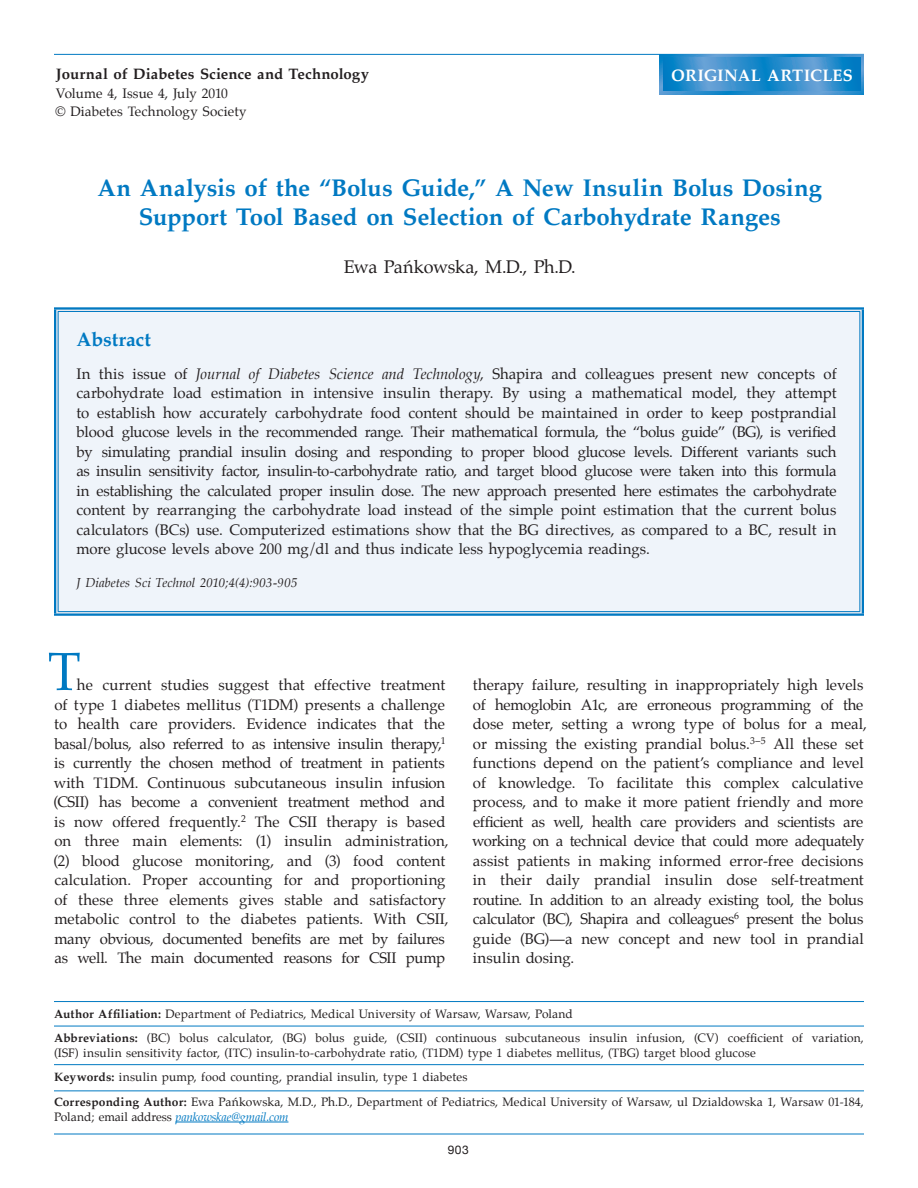
<style>
.page{position:relative;width:918px;height:1188px;background:#fff}
.page>*{position:absolute;margin:0;border:0;box-sizing:border-box;transform-origin:0 0}
.Body_Text{font:54px "Palatino";color:#0079c2}
.t1{font:700 24px/28.8px "Palatino";letter-spacing:-.005em;color:#0079c2;text-align:center}
.Subheads{font:700 19.5px "Palatino";letter-spacing:-.005em;color:#0079c2}
.Authors-Names{font:18px "Palatino";letter-spacing:-.015em;color:#231f20}
.t2{font:700 16.5px "Palatino";letter-spacing:.01em;color:#fff}
.Body_Text-2{font:15px/19.5px "Palatino";letter-spacing:-.005em;color:#231f20}
.Abstract_Text{font:15px/19.5px "Palatino";letter-spacing:.005em;color:#231f20;text-align:justify}
.t3{font:700 15px "Palatino";letter-spacing:.005em;color:#231f20}
.t4{font:13.5px/18px "Palatino";letter-spacing:.005em;color:#231f20}
.Subhead2{font:italic 12.75px "Palatino";letter-spacing:.005em;color:#231f20}
.t5{font:12px/14.4px "Palatino";letter-spacing:.01em;color:#231f20}
.t6{font:12px "Helvetica Neue";color:#231f20}
.s1{font-style:italic}
.s2{font-weight:700}
.s3{font-style:italic;color:#0079c2}
</style>
<div class="page">
<hr style="left:54px;top:1134px;width:810px;height:1px;background:#0079c2">
<hr style="left:176px;top:1122px;width:112px;height:1px;background:#0079c2">
<hr style="left:54px;top:1001px;width:810px;height:1px;background:#0079c2">
<hr style="left:54px;top:1026px;width:810px;height:1px;background:#0079c2">
<hr style="left:54px;top:1064px;width:810px;height:1px;background:#0079c2">
<hr style="left:54px;top:1090px;width:810px;height:1px;background:#0079c2">
<div style="left:56px;top:310px;width:806px;height:304px;background:#eff4fa"></div>
<svg style="left:56px;top:611px;width:806px;height:3px;background:#a2c7e1"></svg>
<div style="left:54px;top:307px;width:810px;height:5px;background:#ededf1"></div>
<svg style="left:56px;top:312px;width:2px;height:299px"></svg>
<svg style="left:860px;top:312px;width:2px;height:299px"></svg>
<hr style="left:58px;top:611px;width:802px;height:1px;background:#0079c2">
<hr style="left:54px;top:614px;width:810px;height:2px;background:#0079c2">
<hr style="left:54px;top:307px;width:810px;height:3px;background:#0079c2">
<hr style="left:58px;top:311px;width:802px;height:1px;background:#0079c2">
<hr style="left:54px;top:310px;width:2px;height:304px;background:#0079c2">
<hr style="left:58px;top:312px;width:1px;height:299px;background:#0079c2">
<hr style="left:859px;top:312px;width:1px;height:299px;background:#0079c2">
<hr style="left:862px;top:310px;width:2px;height:304px;background:#0079c2">
<hr style="left:54px;top:54px;width:810px;height:1px;background:#0079c2">
<svg style="left:660px;top:54px;width:204px;height:40px"></svg>
<svg style="left:663px;top:57px;width:198px;height:34px;background:#2f8ecc"></svg>
<p class="t3" style="left:56px;top:61px;width:315px">Journal of Diabetes Science and Technology</p>
<p class="t4" style="left:55px;top:85px;width:193px">Volume 4, Issue 4, July 2010<br>© Diabetes Technology Society</p>
<p class="t2" style="left:671px;top:62px;width:183px">ORIGINAL ARTICLES</p>
<p class="t1" style="left:97px;top:173px;width:726px">An Analysis of the “Bolus Guide,” A New Insulin Bolus Dosing<br>Support Tool Based on Selection of Carbohydrate Ranges</p>
<p class="Authors-Names" style="left:344px;top:252px;width:234px">Ewa Pańkowska, M.D., Ph.D.</p>
<p class="Subheads" style="left:76px;top:322px;width:76px">Abstract</p>
<p class="Abstract_Text" style="left:76px;top:364px;width:762px">In this issue of <span class="s1">Journal of Diabetes Science and Technology</span>, Shapira and colleagues present new concepts of carbohydrate load estimation in intensive insulin therapy. By using a mathematical model, they attempt to establish how accurately carbohydrate food content should be maintained in order to keep postprandial blood glucose levels in the recommended range. Their mathematical formula, the “bolus guide” (BG), is verified by simulating prandial insulin dosing and responding to proper blood glucose levels. Different variants such as insulin sensitivity factor, insulin-to-carbohydrate ratio, and target blood glucose were taken into this formula in establishing the calculated proper insulin dose. The new approach presented here estimates the carbohydrate content by rearranging the carbohydrate load instead of the simple point estimation that the current bolus calculators (BCs) use. Computerized estimations show that the BG directives, as compared to a BC, result in more glucose levels above 200 mg/dl and thus indicate less hypoglycemia readings.</p>
<p class="Subhead2" style="left:76px;top:573px;width:222px">J Diabetes Sci Technol 2010;4(4):903-905</p>
<p class="Body_Text" style="left:48px;top:627px;width:35px">T</p>
<p class="Body_Text-2" style="left:54px;top:675px;width:396px;text-indent:23px">he current studies suggest that effective treatment of type 1 diabetes mellitus (T1DM) presents a challenge to health care providers. Evidence indicates that the basal/bolus, also referred to as intensive insulin therapy,<sup>1 </sup>is currently the chosen method of treatment in patients with T1DM. Continuous subcutaneous insulin infusion (CSII) has become a convenient treatment method and is now offered frequently.<sup>2</sup> The CSII therapy is based on three main elements: (1) insulin administration, (2) blood glucose monitoring, and (3) food content calculation. Proper accounting for and proportioning of these three elements gives stable and satisfactory metabolic control to the diabetes patients. With CSII, many obvious, documented benefits are met by failures as well. The main documented reasons for CSII pump</p>
<p class="Body_Text-2" style="left:472px;top:675px;width:396px">therapy failure, resulting in inappropriately high levels of hemoglobin A1c, are erroneous programming of the dose meter, setting a wrong type of bolus for a meal, or missing the existing prandial bolus.<sup>3–5</sup> All these set functions depend on the patient’s compliance and level of knowledge. To facilitate this complex calculative process, and to make it more patient friendly and more efficient as well, health care providers and scientists are working on a technical device that could more adequately assist patients in making informed error‑free decisions in their daily prandial insulin dose self‑treatment routine. In addition to an already existing tool, the bolus calculator (BC), Shapira and colleagues<sup>6</sup> present the bolus guide (BG)—a new concept and new tool in prandial insulin dosing.</p>
<p class="t5" style="left:54px;top:1007px;width:520px"><span class="s2">Author Affiliation:</span> Department of Pediatrics, Medical University of Warsaw, Warsaw, Poland</p>
<p class="t5" style="left:54px;top:1031px;width:811px"><span class="s2">Abbreviations:</span> (BC) bolus calculator, (BG) bolus guide, (CSII) continuous subcutaneous insulin infusion, (CV) coefficient of variation, (ISF) insulin sensitivity factor, (ITC) insulin-to-carbohydrate ratio, (T1DM) type 1 diabetes mellitus, (TBG) target blood glucose</p>
<p class="t5" style="left:54px;top:1070px;width:415px"><span class="s2">Keywords:</span> insulin pump, food counting, prandial insulin, type 1 diabetes</p>
<p class="t5" style="left:54px;top:1095px;width:811px"><span class="s2">Corresponding Author:</span> Ewa Pańkowska, M.D., Ph.D., Department of Pediatrics, Medical University of Warsaw, ul Dzialdowska 1, Warsaw 01-184,<br>Poland; email address <span class="s3">pankowskae@gmail.com</span></p>
<p class="t6" style="left:448px;top:1143px;width:23px">903</p>
</div>
